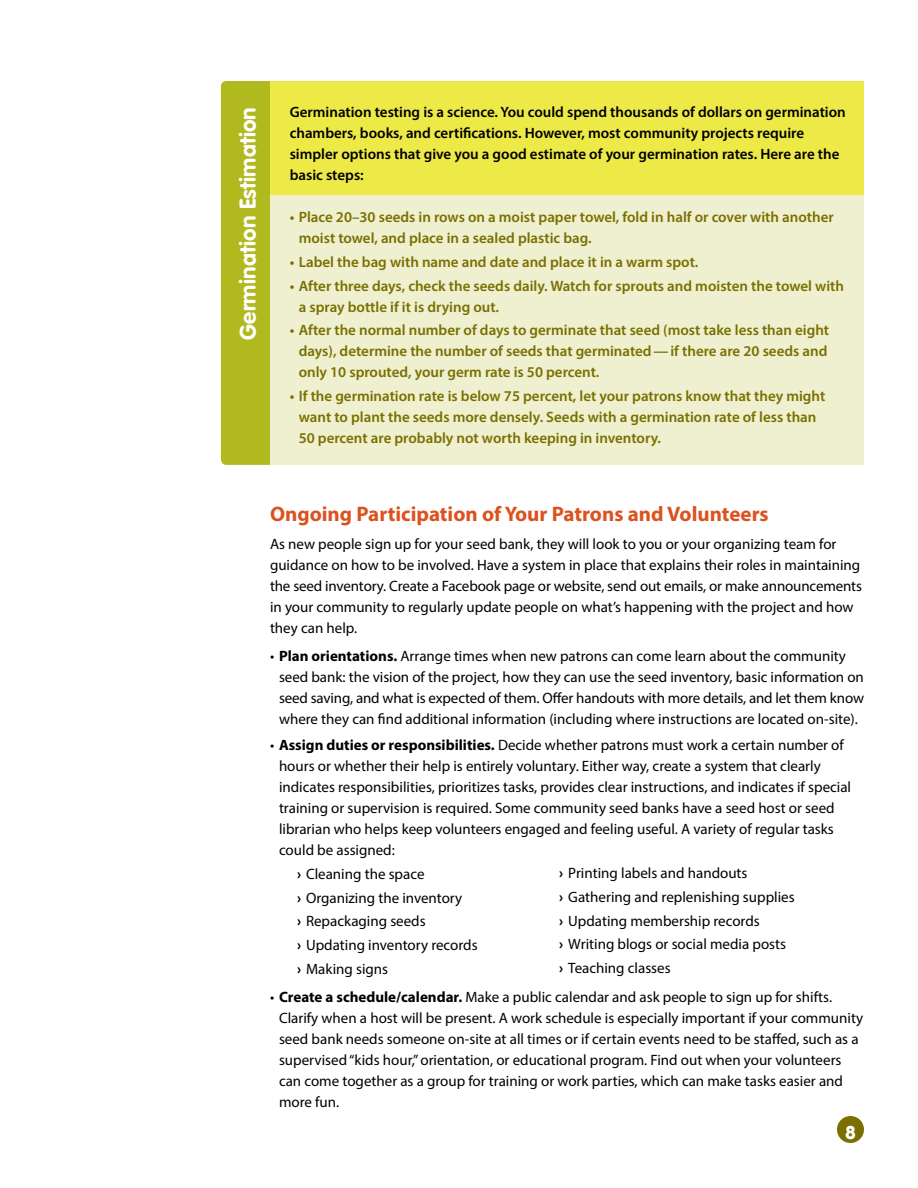
<style>
.page{position:relative;width:918px;height:1188px;background:#fff}
.page>*{position:absolute;margin:0;border:0;box-sizing:border-box;transform-origin:0 0}
.t1{font:22.5px "VAG Rounded Bold";letter-spacing:.01em;color:#fff}
.t2{font:700 21px "Myriad Pro";color:#db521f}
.t3{font:700 18px "VAG Rounded Black S Si";color:#fff}
.t4{font:15px/21px "Myriad Pro";color:#000}
.t5{font:600 15px/21px "Myriad Pro";color:#7a6f00}
.t6{font:600 15px/21px "Myriad Pro";color:#000}
.s1{font-weight:700}
</style>
<div class="page">
<div style="left:837px;top:1116px;width:27px;height:27px;background:#7a6f00;border-radius:50%"></div>
<div style="left:270px;top:194px;width:594px;height:271px;background:#eef0d0"></div>
<div style="left:221px;top:81px;width:49px;height:384px;background:#b0b91d"></div>
<div style="left:270px;top:81px;width:594px;height:113px;background:#ede947"></div>
<p class="t1" style="left:235px;top:340px;width:234px;rotate:-90deg">Germination Estimation</p>
<p class="t6" style="left:290px;top:101px;width:558px">Germination testing is a science. You could spend thousands of dollars on germination chambers, books, and certifications. However, most community projects require simpler options that give you a good estimate of your germination rates. Here are the basic steps:</p>
<p class="t5" style="left:299px;top:206px;width:537px;text-indent:-9px">• Place 20–30 seeds in rows on a moist paper towel, fold in half or cover with another moist towel, and place in a sealed plastic bag.</p>
<p class="t5" style="left:290px;top:251px;width:410px">• Label the bag with name and date and place it in a warm spot.</p>
<p class="t5" style="left:299px;top:275px;width:547px;text-indent:-9px">• After three days, check the seeds daily. Watch for sprouts and moisten the towel with a spray bottle if it is drying out.</p>
<p class="t5" style="left:299px;top:319px;width:532px;text-align:justify;text-indent:-9px">• After the normal number of days to germinate that seed (most take less than eight days), determine the number of seeds that germinated—if there are 20 seeds and only 10 sprouted, your germ rate is 50 percent.</p>
<p class="t5" style="left:299px;top:385px;width:528px;text-indent:-9px">• If the germination rate is below 75 percent, let your patrons know that they might want to plant the seeds more densely. Seeds with a germination rate of less than<br>50 percent are probably not worth keeping in inventory.</p>
<p class="t2" style="left:270px;top:501px;width:500px">Ongoing Participation of Your Patrons and Volunteers</p>
<p class="t4" style="left:270px;top:533px;width:594px">As new people sign up for your seed bank, they will look to you or your organizing team for guidance on how to be involved. Have a system in place that explains their roles in maintaining the seed inventory. Create a Facebook page or website, send out emails, or make announcements in your community to regularly update people on what’s happening with the project and how they can help.</p>
<p class="t4" style="left:279px;top:645px;width:587px;text-indent:-9px">• <span class="s1">Plan orientations.</span> Arrange times when new patrons can come learn about the community seed bank: the vision of the project, how they can use the seed inventory, basic information on seed saving, and what is expected of them. Offer handouts with more details, and let them know where they can find additional information (including where instructions are located on-site).</p>
<p class="t4" style="left:279px;top:735px;width:574px;text-indent:-9px">• <span class="s1">Assign duties or responsibilities.</span> Decide whether patrons must work a certain number of hours or whether their help is entirely voluntary. Either way, create a system that clearly indicates responsibilities, prioritizes tasks, provides clear instructions, and indicates if special training or supervision is required. Some community seed banks have a seed host or seed librarian who helps keep volunteers engaged and feeling useful. A variety of regular tasks could be assigned:</p>
<p class="t4" style="left:297px;top:862px;width:182px;line-height:23.7px"><span class="s1">›</span> Cleaning the space<br><span class="s1">›</span> Organizing the inventory<br><span class="s1">›</span> Repackaging seeds<br><span class="s1">›</span> Updating inventory records <span class="s1">›</span> Making signs</p>
<p class="t4" style="left:279px;top:986px;width:586px;text-indent:-9px">• <span class="s1">Create a schedule/calendar.</span> Make a public calendar and ask people to sign up for shifts.<br>Clarify when a host will be present. A work schedule is especially important if your community seed bank needs someone on-site at all times or if certain events need to be staffed, such as a supervised “kids hour,” orientation, or educational program. Find out when your volunteers can come together as a group for training or work parties, which can make tasks easier and more fun.</p>
<p class="t4" style="left:559px;top:861px;width:237px;line-height:23.7px"><span class="s1">›</span> Printing labels and handouts<br><span class="s1">›</span> Gathering and replenishing supplies <span class="s1">›</span> Updating membership records<br><span class="s1">›</span> Writing blogs or social media posts<br><span class="s1">›</span> Teaching classes</p>
<p class="t3" style="left:845px;top:1122px;width:13px">8</p>
</div>
